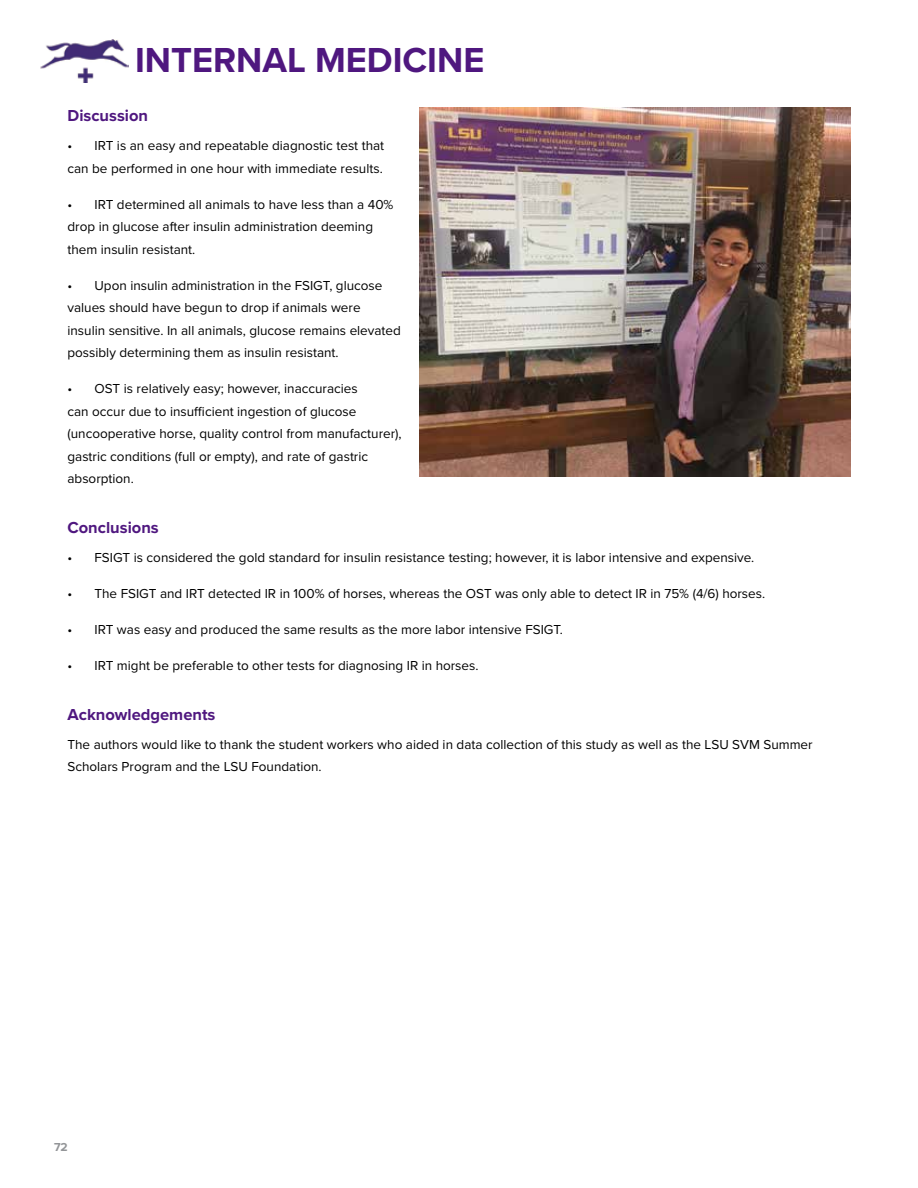
<style>
.page{position:relative;width:918px;height:1188px;background:#fff}
.page>*{position:absolute;margin:0;border:0;box-sizing:border-box;transform-origin:0 0}
.t1{font:700 36px "Proxima Nova";color:#4f177f}
.t2{font:700 16.5px "Proxima Nova";color:#4f177f}
.t3{font:13.5px/22.5px "Proxima Nova";color:#000}
.t4{font:700 12px "Proxima Nova";color:#939598}
</style>
<div class="page">
<img style="left:420px;top:108px;width:430px;height:368px">
<img style="left:40px;top:40px;width:89px;height:42px">
<h1 class="t1" style="left:135px;top:38px;width:351px">INTERNAL MEDICINE</h1>
<p class="t2" style="left:68px;top:106px;width:82px">Discussion</p>
<p class="t3" style="left:68px;top:135px;width:318px">• IRT is an easy and repeatable diagnostic test that can be performed in one hour with immediate results.</p>
<p class="t3" style="left:68px;top:193px;width:328px">• IRT determined all animals to have less than a 40% drop in glucose after insulin administration deeming them insulin resistant.</p>
<p class="t3" style="left:68px;top:274px;width:335px">• Upon insulin administration in the FSIGT, glucose values should have begun to drop if animals were insulin sensitive. In all animals, glucose remains elevated possibly determining them as insulin resistant.</p>
<p class="t3" style="left:68px;top:378px;width:336px">• OST is relatively easy; however, inaccuracies<br>can occur due to insufficient ingestion of glucose (uncooperative horse, quality control from manufacturer), gastric conditions (full or empty), and rate of gastric absorption.</p>
<p class="t2" style="left:68px;top:517px;width:93px">Conclusions</p>
<p class="t3" style="left:68px;top:547px;width:688px">• FSIGT is considered the gold standard for insulin resistance testing; however, it is labor intensive and expensive.</p>
<p class="t3" style="left:68px;top:583px;width:699px">• The FSIGT and IRT detected IR in 100% of horses, whereas the OST was only able to detect IR in 75% (4/6) horses.</p>
<p class="t3" style="left:68px;top:619px;width:497px">• IRT was easy and produced the same results as the more labor intensive FSIGT.</p>
<p class="t3" style="left:68px;top:655px;width:413px">• IRT might be preferable to other tests for diagnosing IR in horses.</p>
<p class="t2" style="left:68px;top:704px;width:149px">Acknowledgements</p>
<p class="t3" style="left:68px;top:733px;width:747px">The authors would like to thank the student workers who aided in data collection of this study as well as the LSU SVM Summer<br>Scholars Program and the LSU Foundation.</p>
<p class="t4" style="left:54px;top:1139px;width:15px">72</p>
</div>
